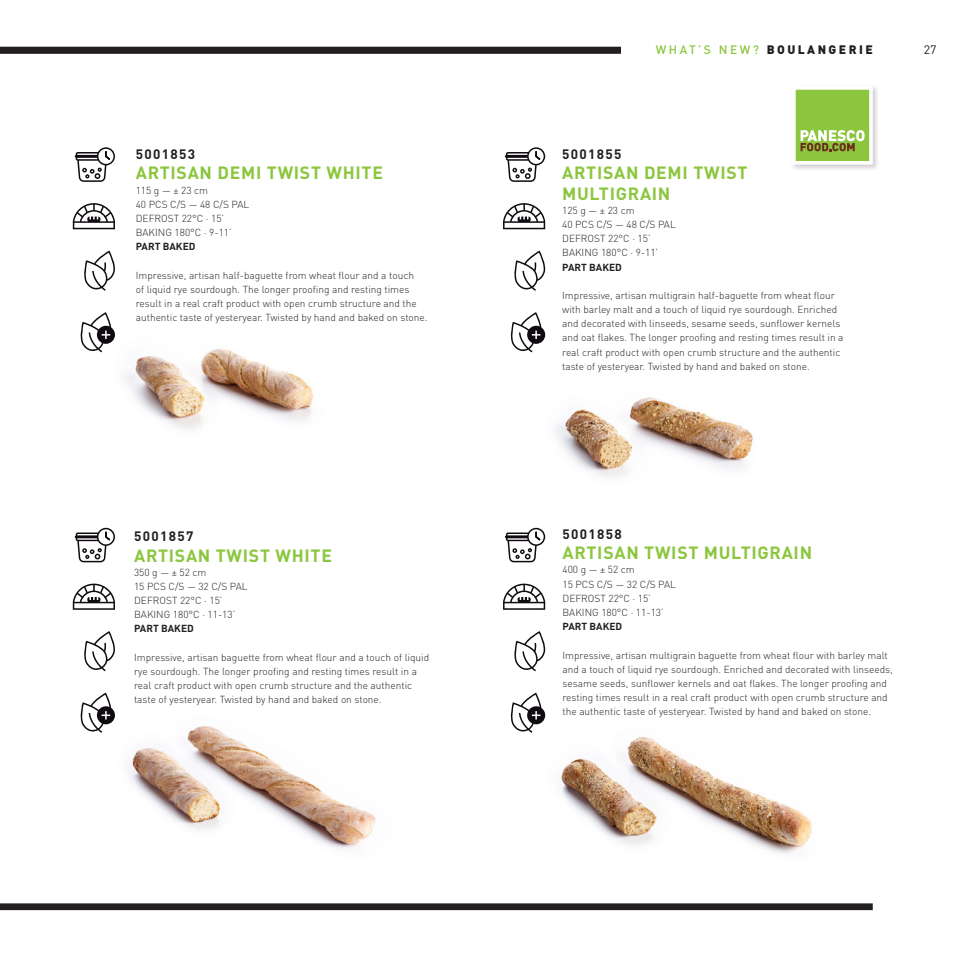
<style>
.page{position:relative;width:957px;height:957px;background:#fff}
.page>*{position:absolute;margin:0;border:0;box-sizing:border-box;transform-origin:0 0}
.t1{font:700 17.55px "DIN";letter-spacing:.04em;color:#8bc63e}
.t2{font:700 13.5px "DIN";letter-spacing:.1em;color:#231f20}
.t3{font:900 12.15px "DIN";letter-spacing:.2em;color:#231f20}
.t4{font:12.15px "DIN";color:#231f20}
.t5{font:300 10.2px/14.2px "DIN";color:#231f20}
.t6{font:700 10.2px "DIN";color:#231f20}
.s1{font-weight:500;color:#8bc63e}
</style>
<div class="page">
<div style="left:790px;top:85px;width:89px;height:87px;background:#231f20;opacity:.2"></div>
<svg style="left:792px;top:86px;width:81px;height:79px"></svg>
<svg style="left:84px;top:250px;width:31px;height:41px"></svg>
<svg style="left:84px;top:631px;width:31px;height:40px"></svg>
<svg style="left:514px;top:250px;width:31px;height:41px"></svg>
<svg style="left:514px;top:631px;width:31px;height:40px"></svg>
<img style="left:556px;top:397px;width:198px;height:80px">
<img style="left:125px;top:349px;width:189px;height:80px">
<img style="left:545px;top:714px;width:267px;height:140px">
<img style="left:130px;top:726px;width:246px;height:123px">
<svg style="left:75px;top:147px;width:40px;height:35px"></svg>
<svg style="left:75px;top:528px;width:40px;height:34px"></svg>
<svg style="left:505px;top:147px;width:40px;height:35px"></svg>
<svg style="left:505px;top:528px;width:40px;height:34px"></svg>
<svg style="left:73px;top:203px;width:42px;height:26px"></svg>
<svg style="left:73px;top:583px;width:42px;height:27px"></svg>
<svg style="left:503px;top:203px;width:42px;height:26px"></svg>
<svg style="left:503px;top:583px;width:42px;height:27px"></svg>
<svg style="left:81px;top:312px;width:34px;height:40px"></svg>
<svg style="left:81px;top:692px;width:34px;height:41px"></svg>
<svg style="left:511px;top:312px;width:34px;height:40px"></svg>
<svg style="left:511px;top:692px;width:34px;height:41px"></svg>
<div style="left:0;top:903px;width:873px;height:7px;background:#231f20"></div>
<div style="left:0;top:47px;width:621px;height:7px;background:#231f20"></div>
<p class="t2" style="left:136px;top:145px;width:61px">5001853</p>
<p class="t1" style="left:136px;top:162px;width:249px">ARTISAN DEMI TWIST WHITE</p>
<p class="t5" style="left:136px;top:183px;width:74px">115g—±23cm</p>
<p class="t5" style="left:136px;top:197px;width:115px">40 PCS C/S — 48 C/S PAL</p>
<p class="t5" style="left:136px;top:211px;width:90px">DEFROST 22°C · 15’</p>
<p class="t5" style="left:136px;top:225px;width:98px">BAKING 180°C · 9-11’</p>
<p class="t6" style="left:136px;top:240px;width:61px">PART BAKED</p>
<p class="t5" style="left:136px;top:268px;width:280px">Impressive, artisan half-baguette from wheat flour and a touch</p>
<p class="t5" style="left:136px;top:282px;width:275px">of liquid rye sourdough. The longer proofing and resting times</p>
<p class="t5" style="left:136px;top:296px;width:283px">result in a real craft product with open crumb structure and the</p>
<p class="t5" style="left:136px;top:310px;width:293px">authentic taste of yesteryear. Twisted by hand and baked on stone.</p>
<p class="t2" style="left:134px;top:527px;width:61px">5001857</p>
<p class="t1" style="left:134px;top:544px;width:199px">ARTISAN TWIST WHITE</p>
<p class="t5" style="left:134px;top:565px;width:74px">350g—±52cm</p>
<p class="t5" style="left:134px;top:579px;width:115px">15 PCS C/S — 32 C/S PAL</p>
<p class="t5" style="left:134px;top:593px;width:90px">DEFROST 22°C · 15’</p>
<p class="t5" style="left:134px;top:607px;width:103px">BAKING 180°C · 11-13’</p>
<p class="t6" style="left:134px;top:622px;width:61px">PART BAKED</p>
<p class="t5" style="left:134px;top:650px;width:296px">Impressive, artisan baguette from wheat flour and a touch of liquid</p>
<p class="t5" style="left:134px;top:664px;width:284px">rye sourdough. The longer proofing and resting times result in a</p>
<p class="t5" style="left:134px;top:678px;width:280px">real craft product with open crumb structure and the authentic</p>
<p class="t5" style="left:134px;top:692px;width:249px">taste of yesteryear. Twisted by hand and baked on stone.</p>
<p class="t3" style="left:656px;top:41px;width:218px"><span class="s1">WHAT’S NEW?</span> BOULANGERIE</p>
<p class="t4" style="left:924px;top:42px;width:14px">27</p>
<p class="t2" style="left:562px;top:145px;width:61px">5001855</p>
<p class="t1" style="left:562px;top:162px;width:187px">ARTISAN DEMI TWIST</p>
<p class="t1" style="left:562px;top:182px;width:110px">MULTIGRAIN</p>
<p class="t5" style="left:562px;top:203px;width:74px">125g—±23cm</p>
<p class="t5" style="left:562px;top:217px;width:115px">40 PCS C/S — 48 C/S PAL</p>
<p class="t5" style="left:562px;top:231px;width:90px">DEFROST 22°C · 15’</p>
<p class="t5" style="left:562px;top:245px;width:98px">BAKING 180°C · 9-11’</p>
<p class="t6" style="left:562px;top:260px;width:61px">PART BAKED</p>
<p class="t5" style="left:562px;top:288px;width:274px">Impressive, artisan multigrain half-baguette from wheat flour</p>
<p class="t5" style="left:562px;top:302px;width:276px">with barley malt and a touch of liquid rye sourdough. Enriched</p>
<p class="t5" style="left:562px;top:316px;width:280px">and decorated with linseeds, sesame seeds, sunflower kernels</p>
<p class="t5" style="left:562px;top:330px;width:283px">and oat flakes. The longer proofing and resting times result in a</p>
<p class="t5" style="left:562px;top:345px;width:280px">real craft product with open crumb structure and the authentic</p>
<p class="t5" style="left:562px;top:359px;width:249px">taste of yesteryear. Twisted by hand and baked on stone.</p>
<p class="t2" style="left:562px;top:525px;width:61px">5001858</p>
<p class="t1" style="left:562px;top:541px;width:251px">ARTISAN TWIST MULTIGRAIN</p>
<p class="t5" style="left:562px;top:562px;width:74px">400g—±52cm</p>
<p class="t5" style="left:562px;top:577px;width:115px">15 PCS C/S — 32 C/S PAL</p>
<p class="t5" style="left:562px;top:591px;width:90px">DEFROST 22°C · 15’</p>
<p class="t5" style="left:562px;top:605px;width:103px">BAKING 180°C · 11-13’</p>
<p class="t6" style="left:562px;top:620px;width:61px">PART BAKED</p>
<p class="t5" style="left:562px;top:647px;width:332px">Impressive, artisan multigrain baguette from wheat flour with barley malt and a touch of liquid rye sourdough. Enriched and decorated with linseeds, sesame seeds, sunflower kernels and oat flakes. The longer proofing and resting times result in a real craft product with open crumb structure and the authentic taste of yesteryear. Twisted by hand and baked on stone.</p>
</div>
